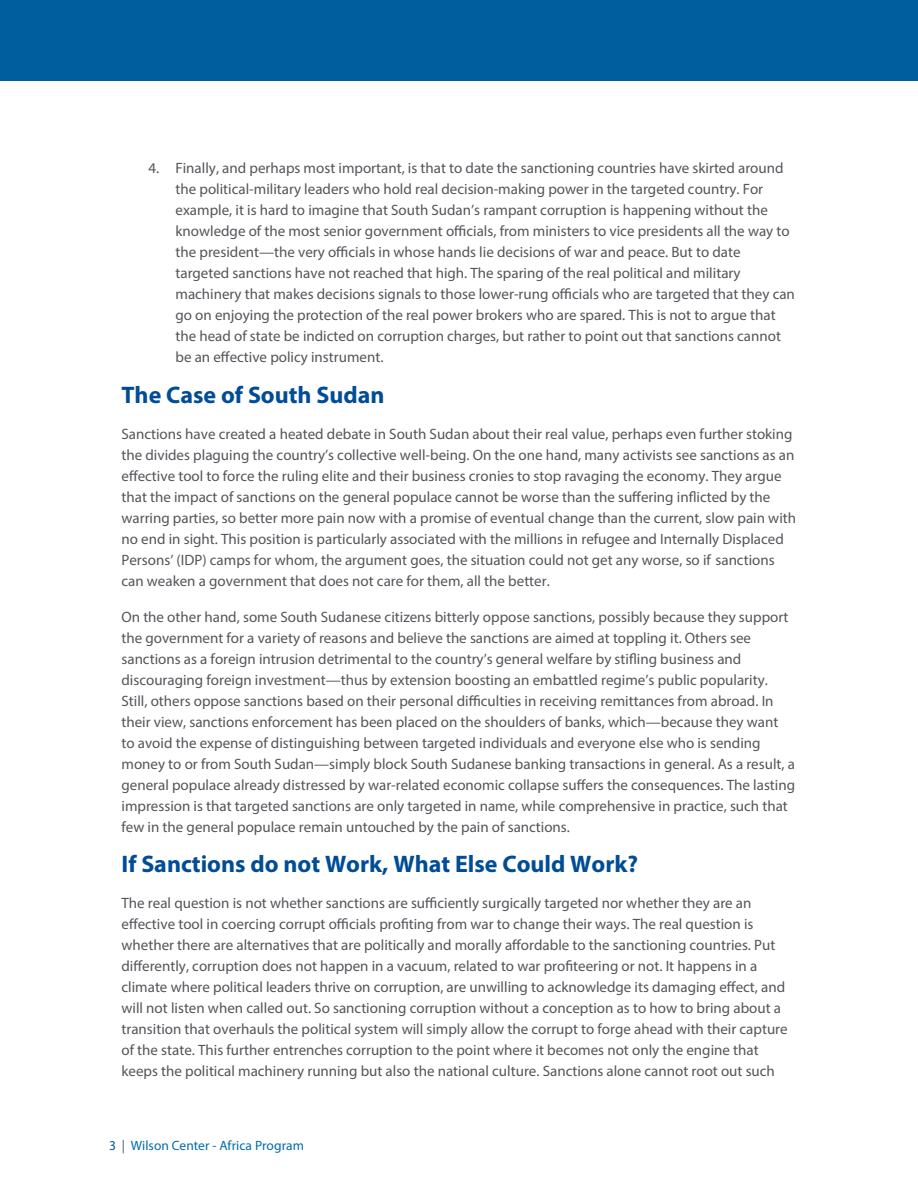
<style>
.page{position:relative;width:918px;height:1188px;background:#fff}
.page>*{position:absolute;margin:0;border:0;box-sizing:border-box;transform-origin:0 0}
.t1{font:700 24px "Myriad Pro";color:#004c97}
.t2{font:15px/21px "Myriad Pro";color:#54555a}
.t3{font:13.5px "Myriad Pro";letter-spacing:.005em;color:#006cac}
.s1{color:#005a93}
.s2{color:#54555a}
</style>
<div class="page">
<div style="left:0;top:0;width:918px;height:80px;background:#005e9e"></div>
<p class="t2" style="left:176px;top:157px;width:621px;text-indent:-27px">4. Finally, and perhaps most important, is that to date the sanctioning countries have skirted around the political-military leaders who hold real decision-making power in the targeted country. For example, it is hard to imagine that South Sudan’s rampant corruption is happening without the knowledge of the most senior government officials, from ministers to vice presidents all the way to the president—the very officials in whose hands lie decisions of war and peace. But to date targeted sanctions have not reached that high. The sparing of the real political and military machinery that makes decisions signals to those lower-rung officials who are targeted that they can go on enjoying the protection of the real power brokers who are spared. This is not to argue that the head of state be indicted on corruption charges, but rather to point out that sanctions cannot be an effective policy instrument.</p>
<p class="t1" style="left:122px;top:379px;width:265px">The Case of South Sudan</p>
<p class="t2" style="left:122px;top:423px;width:676px">Sanctions have created a heated debate in South Sudan about their real value, perhaps even further stoking the divides plaguing the country’s collective well-being. On the one hand, many activists see sanctions as an effective tool to force the ruling elite and their business cronies to stop ravaging the economy. They argue that the impact of sanctions on the general populace cannot be worse than the suffering inflicted by the warring parties, so better more pain now with a promise of eventual change than the current, slow pain with no end in sight. This position is particularly associated with the millions in refugee and Internally Displaced Persons’ (IDP) camps for whom, the argument goes, the situation could not get any worse, so if sanctions can weaken a government that does not care for them, all the better.</p>
<p class="t2" style="left:122px;top:606px;width:675px">On the other hand, some South Sudanese citizens bitterly oppose sanctions, possibly because they support the government for a variety of reasons and believe the sanctions are aimed at toppling it. Others see sanctions as a foreign intrusion detrimental to the country’s general welfare by stifling business and discouraging foreign investment—thus by extension boosting an embattled regime’s public popularity.<br>Still, others oppose sanctions based on their personal difficulties in receiving remittances from abroad. In their view, sanctions enforcement has been placed on the shoulders of banks, which—because they want to avoid the expense of distinguishing between targeted individuals and everyone else who is sending money to or from South Sudan—simply block South Sudanese banking transactions in general. As a result, a general populace already distressed by war-related economic collapse suffers the consequences. The lasting impression is that targeted sanctions are only targeted in name, while comprehensive in practice, such that few in the general populace remain untouched by the pain of sanctions.</p>
<p class="t1" style="left:122px;top:849px;width:518px">If Sanctions do not Work, What Else Could Work?</p>
<p class="t2" style="left:122px;top:892px;width:668px">The real question is not whether sanctions are sufficiently surgically targeted nor whether they are an effective tool in coercing corrupt officials profiting from war to change their ways. The real question is whether there are alternatives that are politically and morally affordable to the sanctioning countries. Put differently, corruption does not happen in a vacuum, related to war profiteering or not. It happens in a climate where political leaders thrive on corruption, are unwilling to acknowledge its damaging effect, and will not listen when called out. So sanctioning corruption without a conception as to how to bring about a transition that overhauls the political system will simply allow the corrupt to forge ahead with their capture of the state. This further entrenches corruption to the point where it becomes not only the engine that keeps the political machinery running but also the national culture. Sanctions alone cannot root out such</p>
<p class="t3" style="left:109px;top:1137px;width:196px"><span class="s1">3</span> <span class="s2">|</span> Wilson Center - Africa Program</p>
</div>
